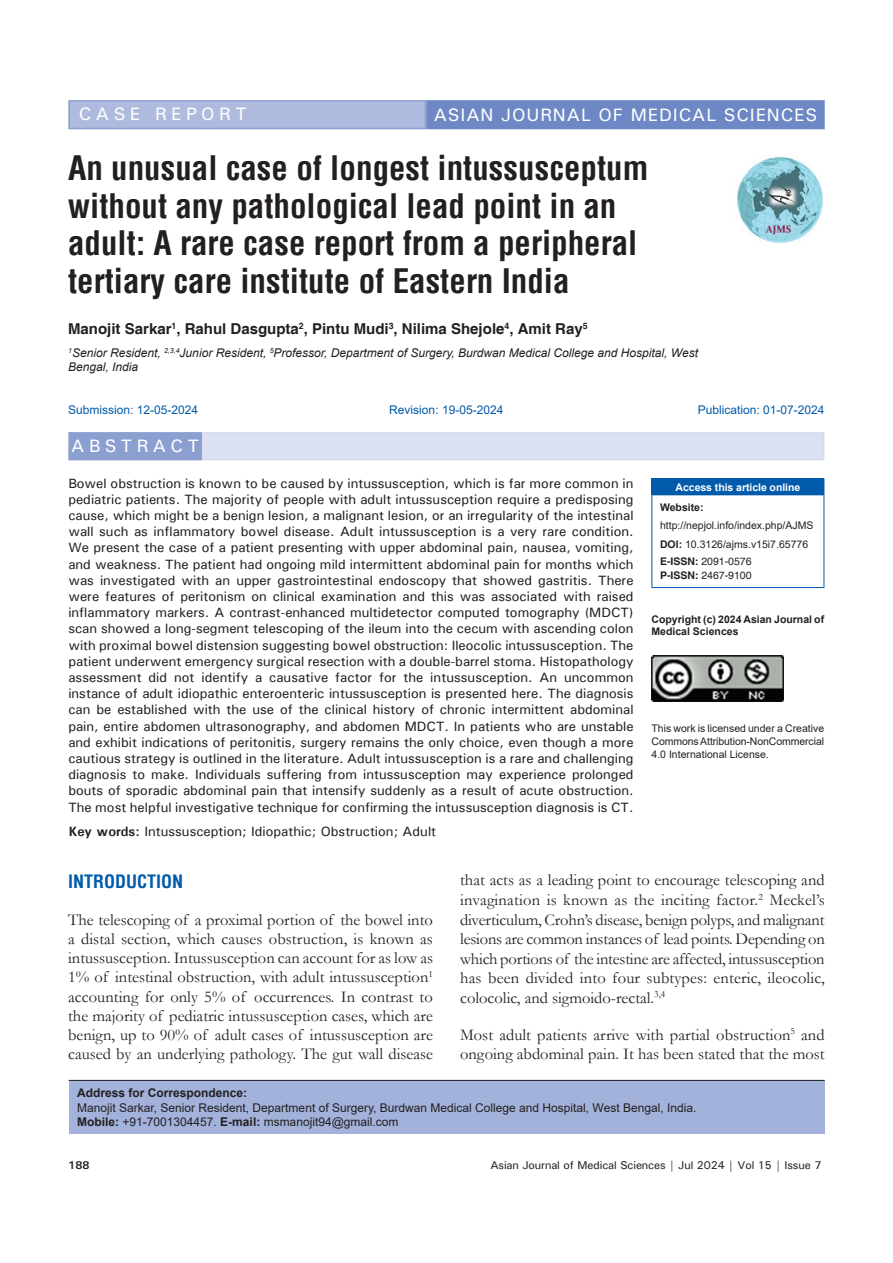
<style>
.page{position:relative;width:893px;height:1263px;background:#fff}
.page>*{position:absolute;margin:0;border:0;box-sizing:border-box;transform-origin:0 0}
.AT{font:700 condensed 33px/37.5px "Helvetica";color:#231f20}
.AH{font:500 18px "Univers";letter-spacing:.05em;color:#fff}
.t1{font:700 condensed 18px "Helvetica";color:#015aaa}
.AH-2{font:500 18px "Univers";letter-spacing:.25em;color:#fff}
.ABSH{font:500 18px "Univers";letter-spacing:.25em;color:#fff}
.TX{font:16.5px/19.2px "Garamond";color:#231f20;text-align:justify}
.AU{font:700 15px "Helvetica";color:#231f20}
.ABS{font:500 13.5px/16.2px "Univers";color:#231f20;text-align:justify}
.KWD{font:500 13.5px "Univers";color:#231f20}
.ADD{font:12px/14.4px "Arial";color:#231f20}
.AFF{font:italic 12px/14.4px "Arial";color:#231f20}
.HIS{font:12px "Arial";color:#015aaa}
.t2{font:500 11.25px "Univers";letter-spacing:-.01em;color:#231f20}
.t3{font:700 11.25px "Univers";color:#231f20}
.License{font:10.5px/12.6px "Arial";letter-spacing:-.01em;color:#231f20;text-align:justify}
.License-2{font:700 10.5px/12.6px "Arial";color:#231f20}
.Web{font:10.5px/18.8px "Arial";color:#231f20}
.ISSN{font:10.5px/14.2px "Helvetica";color:#231f20}
.DOI{font:10.5px "Arial";color:#231f20}
.t4{font:700 10.5px "Arial";letter-spacing:-.005em;color:#fff}
.s1{font-weight:700}
</style>
<div class="page">
<div style="left:69px;top:1081px;width:756px;height:53px;background:#a3b2da"></div>
<hr style="left:69px;top:1080px;width:756px;height:1px;background:#231f20">
<img style="left:737px;top:157px;width:86px;height:86px">
<div style="left:69px;top:101px;width:356px;height:28px;background:#aebade"></div>
<div style="left:68px;top:100px;width:358px;height:29px;border:2px solid #8b9fd1"></div>
<div style="left:427px;top:101px;width:397px;height:28px;background:#6d88c5"></div>
<div style="left:426px;top:100px;width:399px;height:29px;border:2px solid #6d88c5"></div>
<div style="left:69px;top:432px;width:755px;height:28px;background:#dbe1f1"></div>
<div style="left:69px;top:433px;width:132px;height:26px;background:#8b9fd1"></div>
<div style="left:68px;top:432px;width:134px;height:28px;border:2px solid #8b9fd1"></div>
<div style="left:652px;top:479px;width:172px;height:16px;background:#015aaa"></div>
<svg style="left:651px;top:479px;width:1px;height:15px"></svg>
<hr style="left:651px;top:478px;width:173px;height:1px;background:#015aaa">
<svg style="left:824px;top:479px;width:1px;height:15px"></svg>
<hr style="left:651px;top:495px;width:1px;height:92px;background:#015aaa">
<hr style="left:651px;top:494px;width:173px;height:1px;background:#015aaa">
<hr style="left:824px;top:495px;width:1px;height:92px;background:#015aaa">
<hr style="left:651px;top:587px;width:173px;height:1px;background:#015aaa">
<img style="left:651px;top:655px;width:132px;height:47px">
<p class="AH-2" style="left:79px;top:103px;width:169px">CASE REPORT</p>
<p class="AH" style="left:434px;top:103px;width:385px">ASIAN JOURNAL OF MEDICAL SCIENCES</p>
<p class="AT" style="left:68px;top:149px;width:582px">An unusual case of longest intussusceptum without any pathological lead point in an adult: A rare case report from a peripheral tertiary care institute of Eastern India</p>
<p class="AU" style="left:68px;top:320px;width:521px">Manojit Sarkar<sup>1</sup>, Rahul Dasgupta<sup>2</sup>, Pintu Mudi<sup>3</sup>, Nilima Shejole<sup>4</sup>, Amit Ray<sup>5</sup></p>
<p class="AFF" style="left:68px;top:346px;width:631px"><sup>1</sup>Senior Resident, <sup>2,3,4</sup>Junior Resident, <sup>5</sup>Professor, Department of Surgery, Burdwan Medical College and Hospital, West<br>Bengal, India</p>
<p class="HIS" style="left:68px;top:402px;width:132px">Submission: 12-05-2024</p>
<p class="HIS" style="left:389px;top:402px;width:116px">Revision: 19-05-2024</p>
<p class="HIS" style="left:698px;top:402px;width:128px">Publication: 01-07-2024</p>
<p class="ABSH" style="left:71px;top:435px;width:129px">ABSTRACT</p>
<p class="ABS" style="left:68px;top:475px;width:567px">Bowel obstruction is known to be caused by intussusception, which is far more common in pediatric patients. The majority of people with adult intussusception require a predisposing cause, which might be a benign lesion, a malignant lesion, or an irregularity of the intestinal wall such as inflammatory bowel disease. Adult intussusception is a very rare condition.<br>We present the case of a patient presenting with upper abdominal pain, nausea, vomiting, and weakness. The patient had ongoing mild intermittent abdominal pain for months which was investigated with an upper gastrointestinal endoscopy that showed gastritis. There were features of peritonism on clinical examination and this was associated with raised inflammatory markers. A contrast-enhanced multidetector computed tomography (MDCT) scan showed a long-segment telescoping of the ileum into the cecum with ascending colon with proximal bowel distension suggesting bowel obstruction: Ileocolic intussusception. The patient underwent emergency surgical resection with a double-barrel stoma. Histopathology assessment did not identify a causative factor for the intussusception. An uncommon instance of adult idiopathic enteroenteric intussusception is presented here. The diagnosis can be established with the use of the clinical history of chronic intermittent abdominal pain, entire abdomen ultrasonography, and abdomen MDCT. In patients who are unstable and exhibit indications of peritonitis, surgery remains the only choice, even though a more cautious strategy is outlined in the literature. Adult intussusception is a rare and challenging diagnosis to make. Individuals suffering from intussusception may experience prolonged bouts of sporadic abdominal pain that intensify suddenly as a result of acute obstruction.<br>The most helpful investigative technique for confirming the intussusception diagnosis is CT.</p>
<p class="KWD" style="left:68px;top:823px;width:369px"><span class="s1">Key words:</span> Intussusception; Idiopathic; Obstruction; Adult</p>
<p class="t4" style="left:676px;top:479px;width:126px">Access this article online</p>
<p class="Web" style="left:660px;top:497px;width:155px"><span class="s1">Website: </span>http://nepjol.info/index.php/AJMS</p>
<p class="DOI" style="left:660px;top:537px;width:150px"><span class="s1">DOI:</span> 10.3126/ajms.v15i7.65776</p>
<p class="ISSN" style="left:660px;top:555px;width:93px"><span class="s1">E-ISSN:</span> 2091-0576<br><span class="s1">P-ISSN:</span> 2467-9100</p>
<p class="License-2" style="left:651px;top:613px;width:174px">Copyright (c) 2024 Asian Journal of<br>Medical Sciences</p>
<p class="License" style="left:651px;top:722px;width:174px">This work is licensed under a Creative Commons Attribution-NonCommercial 4.0 International License.</p>
<h1 class="t1" style="left:68px;top:870px;width:117px">INTRODUCTION</h1>
<p class="TX" style="left:68px;top:909px;width:366px">The telescoping of a proximal portion of the bowel into a distal section, which causes obstruction, is known as intussusception. Intussusception can account for as low as 1% of intestinal obstruction, with adult intussusception<sup>1 </sup>accounting for only 5% of occurrences. In contrast to the majority of pediatric intussusception cases, which are benign, up to 90% of adult cases of intussusception are caused by an underlying pathology. The gut wall disease</p>
<p class="TX" style="left:460px;top:870px;width:366px;line-height:19.6px">that acts as a leading point to encourage telescoping and invagination is known as the inciting factor.<sup>2</sup> Meckel’s diverticulum, Crohn’s disease, benign polyps, and malignant lesions are common instances of lead points. Depending on which portions of the intestine are affected, intussusception has been divided into four subtypes: enteric, ileocolic, colocolic, and sigmoido-rectal.<sup>3,4</sup></p>
<p class="TX" style="left:460px;top:1024px;width:366px;line-height:19.6px">Most adult patients arrive with partial obstruction<sup>5</sup> and ongoing abdominal pain. It has been stated that the most</p>
<p class="ADD" style="left:77px;top:1086px;width:621px"><span class="s1">Address for Correspondence:<br></span>Manojit Sarkar, Senior Resident, Department of Surgery, Burdwan Medical College and Hospital, West Bengal, India.<br><span class="s1">Mobile:</span> +91-7001304457. <span class="s1">E-mail:</span> msmanojit94@gmail.com</p>
<p class="t3" style="left:68px;top:1158px;width:23px">188</p>
<p class="t2" style="left:490px;top:1157px;width:333px">Asian Journal of Medical Sciences | Jul 2024 | Vol 15 | Issue 7</p>
</div>
